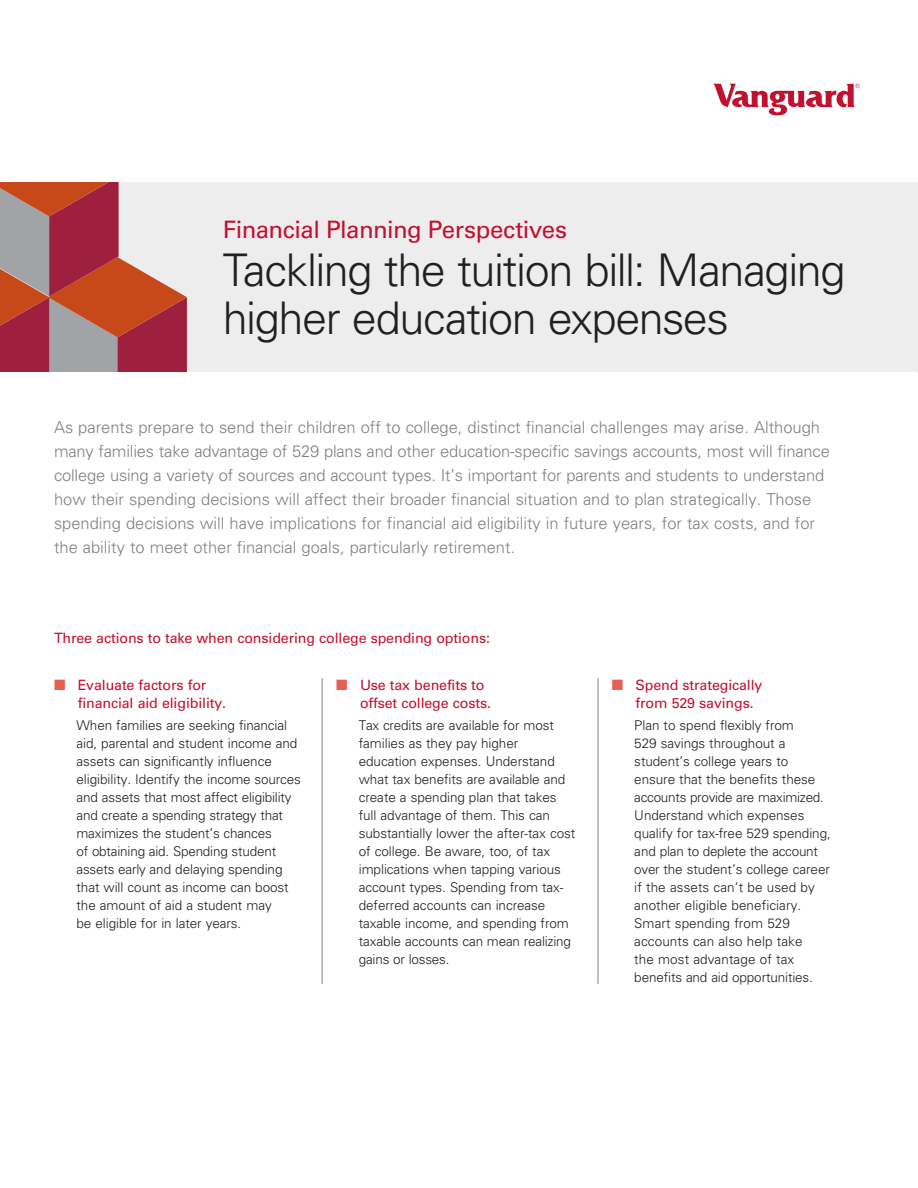
<style>
.page{position:relative;width:918px;height:1188px;background:#fff}
.page>*{position:absolute;margin:0;border:0;box-sizing:border-box;transform-origin:0 0}
.t1{font:300 45px/48px "Univers LT Std";letter-spacing:-.03em;color:#231f20}
.t2{font:24px "Univers LT Std";letter-spacing:-.02em;color:#c3102f}
.t3{font:300 16.5px/24px "Univers LT Std";color:#7e8083}
.t4{font:14.25px/18px "Univers LT Std";letter-spacing:-.01em;color:#c3102f}
.t5{font:300 13.5px/18px "Univers LT Std";letter-spacing:-.005em;color:#231f20}
.s1{color:#e75f52}
</style>
<div class="page">
<div style="left:0;top:181px;width:918px;height:192px;background:#ededee"></div>
<svg style="left:0;top:181px;width:187px;height:192px"></svg>
<hr style="left:322px;top:678px;width:1px;height:306px;background:#7e8083">
<hr style="left:598px;top:678px;width:1px;height:306px;background:#7e8083">
<svg style="left:713px;top:84px;width:147px;height:31px"></svg>
<h2 class="t2" style="left:223px;top:215px;width:346px">Financial Planning Perspectives</h2>
<h1 class="t1" style="left:223px;top:246px;width:624px">Tackling the tuition bill: Managing higher education expenses</h1>
<p class="t3" style="left:54px;top:415px;width:777px">As parents prepare to send their children off to college, distinct financial challenges may arise. Although many families take advantage of 529 plans and other education-specific savings accounts, most will finance college using a variety of sources and account types. It’s important for parents and students to understand how their spending decisions will affect their broader financial situation and to plan strategically. Those spending decisions will have implications for financial aid eligibility in future years, for tax costs, and for the ability to meet other financial goals, particularly retirement.</p>
<p class="t4" style="left:54px;top:629px;width:438px">Three actions to take when considering college spending options:</p>
<p class="t4" style="left:78px;top:676px;width:150px;text-indent:-24px"><span class="s1">■</span> Evaluate factors for financial aid eligibility.</p>
<p class="t5" style="left:76px;top:716px;width:226px">When families are seeking financial aid, parental and student income and assets can significantly influence eligibility. Identify the income sources and assets that most affect eligibility and create a spending strategy that maximizes the student’s chances<br>of obtaining aid. Spending student assets early and delaying spending that will count as income can boost the amount of aid a student may<br>be eligible for in later years.</p>
<p class="t4" style="left:360px;top:676px;width:132px;text-indent:-24px"><span class="s1">■</span> Use tax benefits to offset college costs.</p>
<p class="t5" style="left:359px;top:716px;width:218px">Tax credits are available for most families as they pay higher education expenses. Understand what tax benefits are available and create a spending plan that takes full advantage of them. This can substantially lower the after-tax cost of college. Be aware, too, of tax implications when tapping various account types. Spending from tax&shy;deferred accounts can increase taxable income, and spending from taxable accounts can mean realizing gains or losses.</p>
<p class="t4" style="left:636px;top:676px;width:128px;text-indent:-24px"><span class="s1">■</span> Spend strategically from 529 savings.</p>
<p class="t5" style="left:634px;top:716px;width:198px">Plan to spend flexibly from<br>529 savings throughout a student’s college years to ensure that the benefits these accounts provide are maximized.<br>Understand which expenses qualify for tax-free 529 spending, and plan to deplete the account over the student’s college career if the assets can’t be used by another eligible beneficiary.<br>Smart spending from 529 accounts can also help take<br>the most advantage of tax benefits and aid opportunities.</p>
</div>
